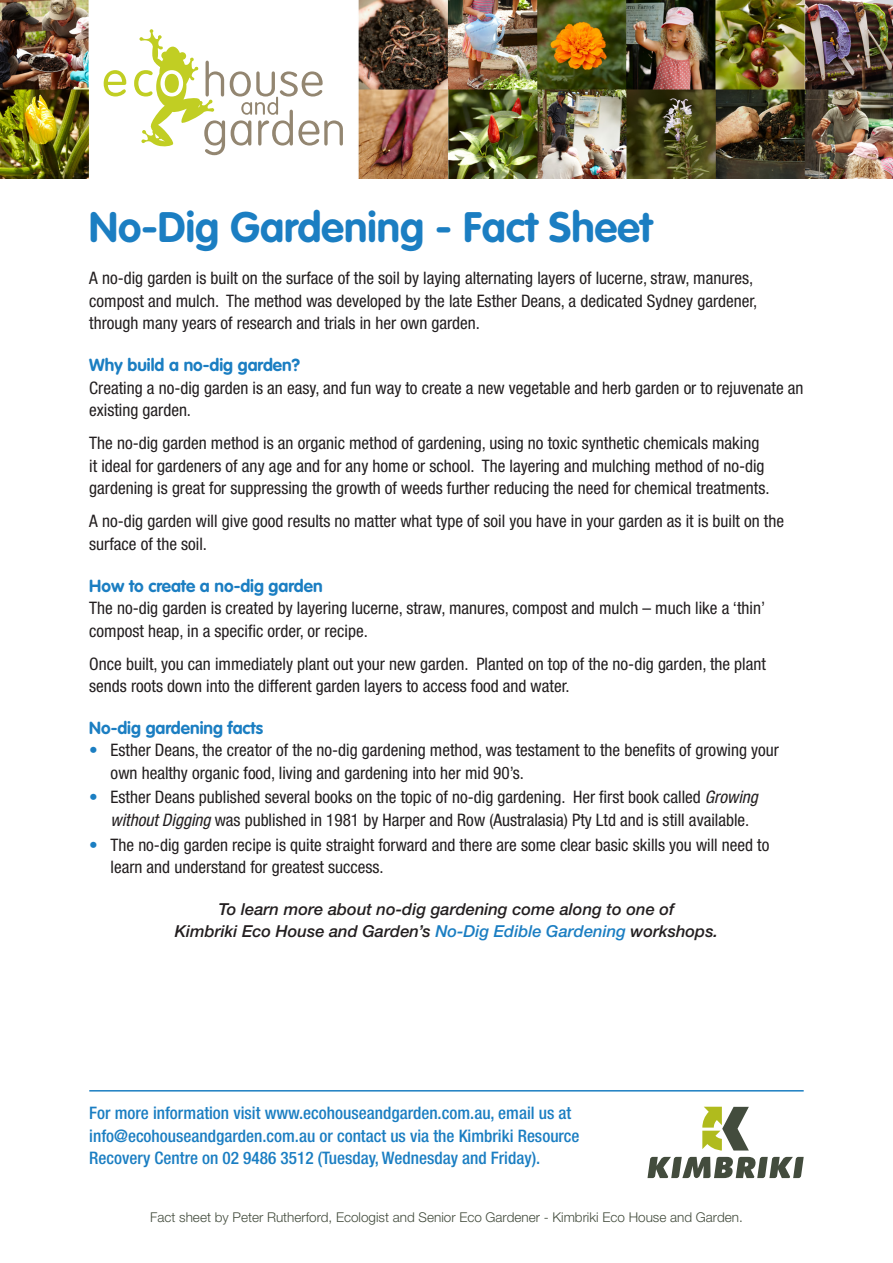
<style>
.page{position:relative;width:893px;height:1263px;background:#fff}
.page>*{position:absolute;margin:0;border:0;box-sizing:border-box;transform-origin:0 0}
.Headline{font:700 42px "VAG Rounded Std";color:#1b7ec2}
.Normal_text{font:condensed 17.25px/22.5px "Helvetica Neue LT Std";color:#231f20}
.Bullet_List{font:condensed 17.25px/22.5px "Helvetica Neue LT Std";color:#231f20}
.Normal_text-2{font:500 condensed 17.25px/22.5px "Helvetica Neue LT Std";color:#1b7ec2}
.Subheadline{font:700 17.25px "VAG Rounded Std";color:#1b7ec2}
.Learn_More{font:italic 500 16.5px/22.5px "Helvetica Neue LT Std";color:#231f20;text-align:center}
.Normal_text-3{font:300 13.5px "Helvetica Neue LT Std";color:#434c3d}
.s1{color:#1b7ec2}
.s2{font-style:italic}
</style>
<div class="page">
<img style="left:0;top:0;width:893px;height:179px">
<div style="left:89px;top:0;width:268px;height:178px;background:#fff"></div>
<svg style="left:104px;top:70px;width:22px;height:26px"></svg>
<svg style="left:134px;top:29px;width:209px;height:126px"></svg>
<svg style="left:647px;top:1157px;width:157px;height:21px"></svg>
<svg style="left:702px;top:1107px;width:47px;height:44px"></svg>
<hr style="left:89px;top:1090px;width:715px;height:1px;background:#1b7ec2">
<p class="Headline" style="left:89px;top:202px;width:565px">No-Dig Gardening - Fact Sheet</p>
<p class="Normal_text" style="left:89px;top:267px;width:670px">A no-dig garden is built on the surface of the soil by laying alternating layers of lucerne, straw, manures, compost and mulch. The method was developed by the late Esther Deans, a dedicated Sydney gardener, through many years of research and trials in her own garden.</p>
<p class="Subheadline" style="left:89px;top:355px;width:212px">Why build a no-dig garden?</p>
<p class="Normal_text" style="left:89px;top:376px;width:716px">Creating a no-dig garden is an easy, and fun way to create a new vegetable and herb garden or to rejuvenate an existing garden.</p>
<p class="Normal_text" style="left:89px;top:432px;width:682px">The no-dig garden method is an organic method of gardening, using no toxic synthetic chemicals making it ideal for gardeners of any age and for any home or school. The layering and mulching method of no-dig gardening is great for suppressing the growth of weeds further reducing the need for chemical treatments.</p>
<p class="Normal_text" style="left:89px;top:510px;width:696px">A no-dig garden will give good results no matter what type of soil you have in your garden as it is built on the surface of the soil.</p>
<p class="Subheadline" style="left:89px;top:575px;width:235px">How to create a no-dig garden</p>
<p class="Normal_text" style="left:89px;top:597px;width:677px">The no-dig garden is created by layering lucerne, straw, manures, compost and mulch – much like a ‘thin’ compost heap, in a specific order, or recipe.</p>
<p class="Normal_text" style="left:89px;top:652px;width:678px">Once built, you can immediately plant out your new garden. Planted on top of the no-dig garden, the plant sends roots down into the different garden layers to access food and water.</p>
<p class="Subheadline" style="left:89px;top:718px;width:175px">No-dig gardening facts</p>
<p class="Bullet_List" style="left:111px;top:739px;width:670px;text-indent:-21px"><span class="s1">•</span> Esther Deans, the creator of the no-dig gardening method, was testament to the benefits of growing your own healthy organic food, living and gardening into her mid 90’s.</p>
<p class="Bullet_List" style="left:111px;top:786px;width:649px;text-indent:-21px"><span class="s1">•</span> Esther Deans published several books on the topic of no-dig gardening. Her first book called <span class="s2">Growing without Digging</span> was published in 1981 by Harper and Row (Australasia) Pty Ltd and is still available.</p>
<p class="Bullet_List" style="left:111px;top:833px;width:660px;text-indent:-21px"><span class="s1">•</span> The no-dig garden recipe is quite straight forward and there are some clear basic skills you will need to learn and understand for greatest success.</p>
<p class="Learn_More" style="left:175px;top:897px;width:545px">To learn more about no-dig gardening come along to one of<br>Kimbriki Eco House and Garden’s <span class="s1">No-Dig Edible Gardening</span> workshops.</p>
<p class="Normal_text-2" style="left:89px;top:1101px;width:492px">For more information visit www.ecohouseandgarden.com.au, email us at info@ecohouseandgarden.com.au or contact us via the Kimbriki Resource<br>Recovery Centre on 02 9486 3512 (Tuesday, Wednesday and Friday).</p>
<p class="Normal_text-3" style="left:150px;top:1208px;width:594px">Fact sheet by Peter Rutherford, Ecologist and Senior Eco Gardener - Kimbriki Eco House and Garden.</p>
</div>
